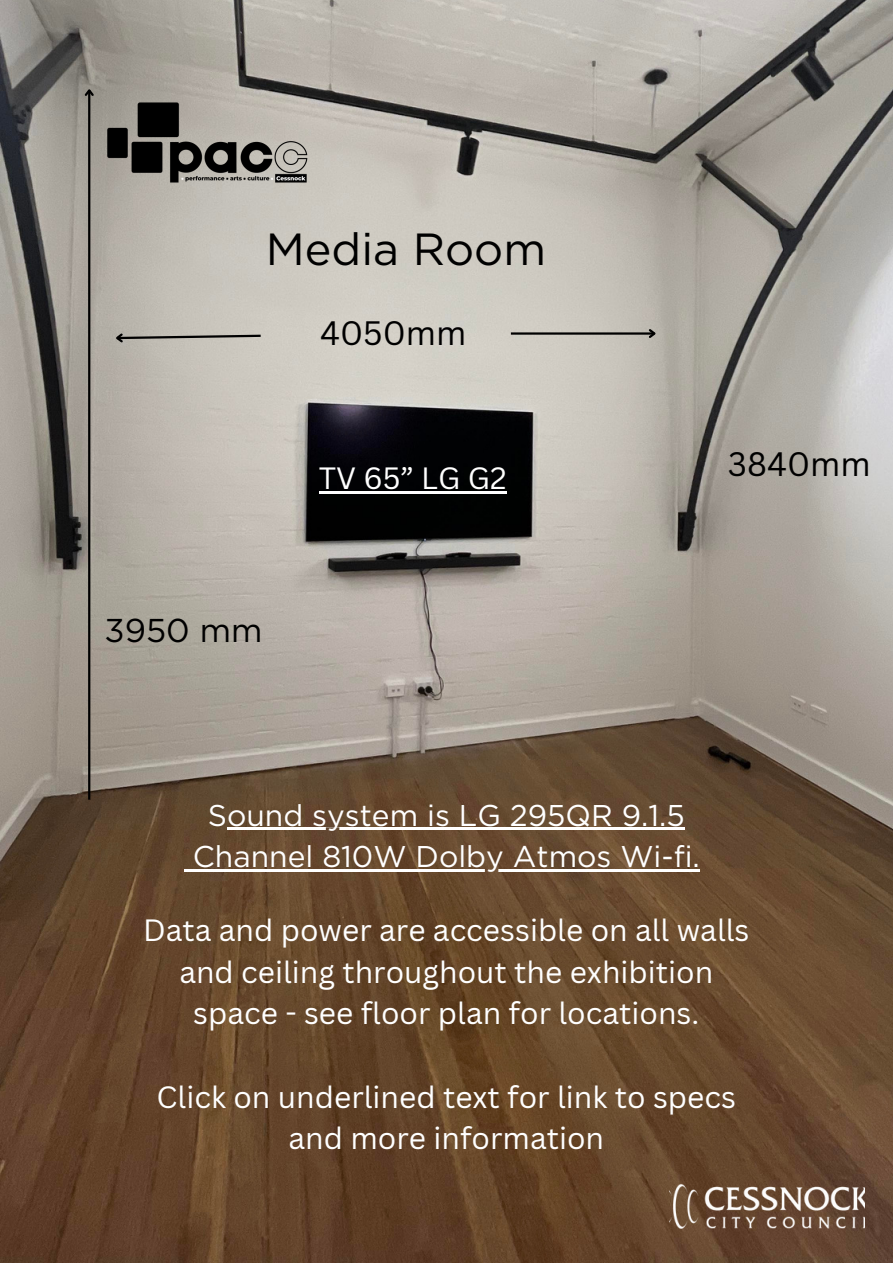
<style>
.page{position:relative;width:893px;height:1264px;background:#fff}
.page>*{position:absolute;margin:0;border:0;box-sizing:border-box;transform-origin:0 0}
.t1{font:45px "Gotham";color:#000}
.t2{font:33px "Canva Sans";color:#000}
.t3{font:33px "Gotham";color:#000}
.t4{font:30px/41.5px "Canva Sans";color:#fff;text-align:center}
.t5{font:30px "Gotham";color:#fff}
</style>
<div class="page">
<img style="left:0;top:0;width:892px;height:1262px">
<svg style="left:113px;top:331px;width:150px;height:13px;background:#a19d96"></svg>
<hr style="left:511px;top:332px;width:143px;height:3px;background:#000">
<svg style="left:646px;top:327px;width:12px;height:13px"></svg>
<hr style="left:88px;top:90px;width:2px;height:709px;background:#000">
<svg style="left:83px;top:87px;width:13px;height:11px"></svg>
<hr style="left:319px;top:491px;width:187px;height:2px;background:#fff">
<hr style="left:227px;top:827px;width:457px;height:3px;background:#fff">
<svg style="left:184px;top:869px;width:9px;height:2px"></svg>
<hr style="left:193px;top:869px;width:507px;height:2px;background:#fff">
<img style="left:101px;top:97px;width:216px;height:88px">
<img style="left:669px;top:1184px;width:195px;height:44px">
<p class="t1" style="left:266px;top:222px;width:282px">Media Room</p>
<p class="t3" style="left:104px;top:610px;width:159px">3950 mm</p>
<p class="t2" style="left:320px;top:310px;width:148px">4050mm</p>
<p class="t4" style="left:319px;top:457px;width:189px">TV 65” LG G2</p>
<p class="t2" style="left:728px;top:441px;width:144px">3840mm</p>
<p class="t5" style="left:208px;top:796px;width:478px">Sound system is LG 295QR 9.1.5</p>
<p class="t5" style="left:193px;top:838px;width:508px">Channel 810W Dolby Atmos Wi-fi.</p>
<p class="t4" style="left:143px;top:908px;width:607px">Data and power are accessible on all walls and ceiling throughout the exhibition space - see floor plan for locations.</p>
<p class="t4" style="left:157px;top:1075px;width:581px">Click on underlined text for link to specs and more information</p>
</div>
